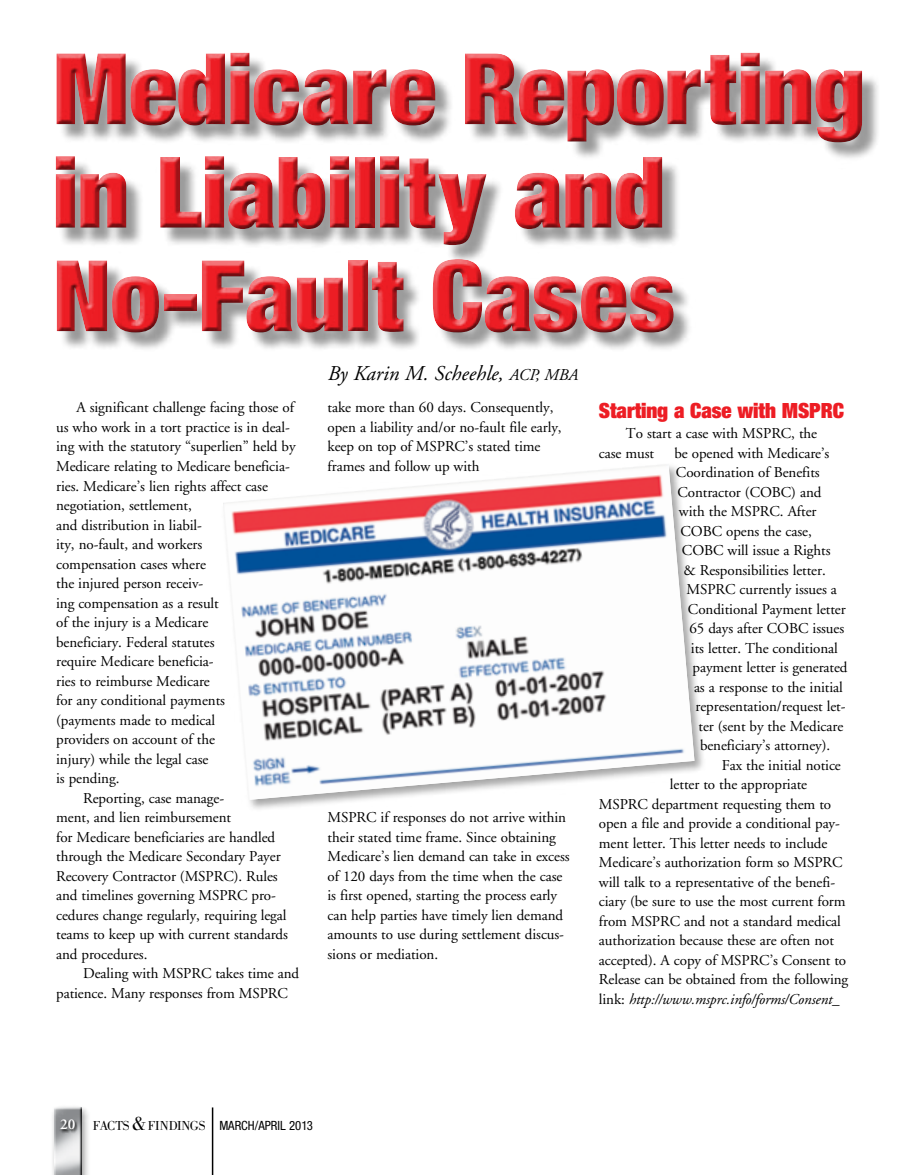
<style>
.page{position:relative;width:905px;height:1175px;background:#fff}
.page>*{position:absolute;margin:0;border:0;box-sizing:border-box;transform-origin:0 0}
.t1{font:900 expanded 99px/103.5px "Helvetica Neue";letter-spacing:-.005em;color:#ed1d24}
.t2{font:italic 21px "Adobe Garamond";color:#000}
.t3{font:900 expanded 21px "Helvetica Neue";letter-spacing:-.005em;color:#ed1d24}
.t4{font:15px/19.5px "Adobe Garamond";letter-spacing:-.005em;color:#000}
.t5{font:italic 15px "Adobe Garamond";letter-spacing:-.005em;color:#000}
.t6{font:13.5px "Bodoni";letter-spacing:.09em;color:#000}
.t7{font:condensed 12.75px "Helvetica Neue";color:#000}
.s1{font-size:16.5px}
.s2{font-style:normal}
.s3{font-family:"Adobe Garamond";font-weight:600;font-size:15px;color:#fff}
.s4{font-size:19.5px}
</style>
<div class="page">
<div style="left:50px;top:1103px;width:41px;height:71px;background:#000;opacity:.4"></div>
<div style="left:52px;top:1106px;width:30px;height:68px;background:#000;opacity:.75"></div>
<hr style="left:212px;top:1107px;width:1px;height:67px;background:#000">
<div style="left:59px;top:1119px;width:19px;height:14px;background:#000;opacity:.9"></div>
<div style="left:58px;top:55px;width:822px;height:296px;background:#000;opacity:.4"></div>
<div style="left:50px;top:50px;width:817px;height:289px;background:#000;opacity:.75"></div>
<div style="left:220px;top:461px;width:485px;height:350px;background:#000;opacity:.35"></div>
<img style="left:223px;top:464px;width:471px;height:336px">
<h1 class="t1" style="left:52px;top:35px;width:813px">Medicare Reporting in Liability and<br>No-Fault Cases</h1>
<h2 class="t2" style="left:328px;top:362px;width:252px">By Karin M. Scheehle, <span class="s1">ACP, MBA</span></h2>
<p class="t4" style="left:76px;top:398px;width:219px">A significant challenge facing those of</p>
<p class="t4" style="left:56px;top:418px;width:235px">us who work in a tort practice is in deal-</p>
<p class="t4" style="left:56px;top:437px;width:241px">ing with the statutory “superlien” held by</p>
<p class="t4" style="left:56px;top:457px;width:235px">Medicare relating to Medicare beneficia-</p>
<p class="t4" style="left:56px;top:476px;width:213px">ries. Medicare’s lien rights affect case</p>
<p class="t4" style="left:56px;top:496px;width:137px">negotiation, settlement,</p>
<p class="t4" style="left:56px;top:515px;width:147px">and distribution in liabil-</p>
<p class="t4" style="left:56px;top:535px;width:148px">ity, no-fault, and workers</p>
<p class="t4" style="left:56px;top:554px;width:151px">compensation cases where</p>
<p class="t4" style="left:56px;top:574px;width:149px">the injured person receiv-</p>
<p class="t4" style="left:56px;top:593px;width:164px">ing compensation as a result</p>
<p class="t4" style="left:56px;top:613px;width:154px">of the injury is a Medicare</p>
<p class="t4" style="left:56px;top:632px;width:160px">beneficiary. Federal statutes</p>
<p class="t4" style="left:56px;top:652px;width:159px">require Medicare beneficia-</p>
<p class="t4" style="left:56px;top:671px;width:155px">ries to reimburse Medicare</p>
<p class="t4" style="left:56px;top:691px;width:170px">for any conditional payments</p>
<p class="t4" style="left:56px;top:710px;width:161px">(payments made to medical</p>
<p class="t4" style="left:56px;top:730px;width:160px">providers on account of the</p>
<p class="t4" style="left:56px;top:749px;width:154px">injury) while the legal case</p>
<p class="t4" style="left:56px;top:769px;width:65px">is pending.</p>
<p class="t4" style="left:83px;top:788px;width:142px">Reporting, case manage-</p>
<p class="t4" style="left:56px;top:808px;width:177px">ment, and lien reimbursement</p>
<p class="t4" style="left:56px;top:827px;width:220px">for Medicare beneficiaries are handled</p>
<p class="t4" style="left:56px;top:847px;width:226px">through the Medicare Secondary Payer</p>
<p class="t4" style="left:56px;top:866px;width:223px">Recovery Contractor (MSPRC). Rules</p>
<p class="t4" style="left:56px;top:886px;width:221px">and timelines governing MSPRC pro-</p>
<p class="t4" style="left:56px;top:905px;width:232px">cedures change regularly, requiring legal</p>
<p class="t4" style="left:56px;top:925px;width:233px">teams to keep up with current standards</p>
<p class="t4" style="left:56px;top:944px;width:93px">and procedures.</p>
<p class="t4" style="left:83px;top:964px;width:217px">Dealing with MSPRC takes time and</p>
<p class="t4" style="left:56px;top:983px;width:233px">patience. Many responses from MSPRC</p>
<p class="t4" style="left:327px;top:398px;width:235px">take more than 60 days. Consequently, open a liability and/or no-fault file early, keep on top of MSPRC’s stated time frames and follow up with</p>
<p class="t4" style="left:327px;top:808px;width:244px">MSPRC if responses do not arrive within their stated time frame. Since obtaining Medicare’s lien demand can take in excess of 120 days from the time when the case is first opened, starting the process early can help parties have timely lien demand amounts to use during settlement discus&shy;sions or mediation.</p>
<h2 class="t3" style="left:599px;top:397px;width:246px">Starting a Case with MSPRC</h2>
<p class="t4" style="left:599px;top:424px;width:220px;text-indent:27px">To start a case with MSPRC, the case must</p>
<p class="t4" style="left:674px;top:443px;width:156px">be opened with Medicare’s</p>
<p class="t4" style="left:676px;top:463px;width:145px">Coordination of Benefits</p>
<p class="t4" style="left:677px;top:482px;width:145px">Contractor (COBC) and</p>
<p class="t4" style="left:679px;top:502px;width:139px">with the MSPRC. After</p>
<p class="t4" style="left:680px;top:521px;width:133px">COBC opens the case,</p>
<p class="t4" style="left:682px;top:541px;width:150px">COBC will issue a Rights</p>
<p class="t4" style="left:683px;top:560px;width:144px">&amp; Responsibilities letter.</p>
<p class="t4" style="left:686px;top:580px;width:152px">MSPRC currently issues a</p>
<p class="t4" style="left:688px;top:599px;width:159px">Conditional Payment letter</p>
<p class="t4" style="left:689px;top:619px;width:156px">65 days after COBC issues</p>
<p class="t4" style="left:691px;top:638px;width:148px">its letter. The conditional</p>
<p class="t4" style="left:692px;top:658px;width:157px">payment letter is generated</p>
<p class="t4" style="left:694px;top:677px;width:150px">as a response to the initial</p>
<p class="t4" style="left:695px;top:697px;width:151px">representation/request let-</p>
<p class="t4" style="left:698px;top:716px;width:146px">ter (sent by the Medicare</p>
<p class="t4" style="left:700px;top:736px;width:132px">beneficiary’s attorney).</p>
<p class="t4" style="left:721px;top:755px;width:121px">Fax the initial notice</p>
<p class="t4" style="left:670px;top:775px;width:139px">letter to the appropriate</p>
<p class="t4" style="left:599px;top:794px;width:234px">MSPRC department requesting them to</p>
<p class="t4" style="left:599px;top:814px;width:242px">open a file and provide a conditional pay-</p>
<p class="t4" style="left:599px;top:833px;width:230px">ment letter. This letter needs to include</p>
<p class="t4" style="left:599px;top:853px;width:245px">Medicare’s authorization form so MSPRC</p>
<p class="t4" style="left:599px;top:872px;width:238px">will talk to a representative of the benefi-</p>
<p class="t4" style="left:599px;top:892px;width:248px">ciary (be sure to use the most current form</p>
<p class="t4" style="left:599px;top:911px;width:243px">from MSPRC and not a standard medical</p>
<p class="t4" style="left:599px;top:931px;width:236px">authorization because these are often not</p>
<p class="t4" style="left:599px;top:950px;width:249px">accepted). A copy of MSPRC’s Consent to</p>
<p class="t4" style="left:599px;top:970px;width:251px">Release can be obtained from the following</p>
<p class="t5" style="left:599px;top:991px;width:242px"><span class="s2">link:</span> http://www.msprc.info/forms/Consent_</p>
<p class="t6" style="left:60px;top:1118px;width:138px"><span class="s3">20</span> FACTS <span class="s4">&amp;</span>FINDINGS</p>
<p class="t7" style="left:219px;top:1118px;width:8px">MARCH</p>
<p class="t7" style="left:255px;top:1118px;width:11px">/APRIL</p>
<p class="t7" style="left:289px;top:1118px;width:25px">2013</p>
</div>
